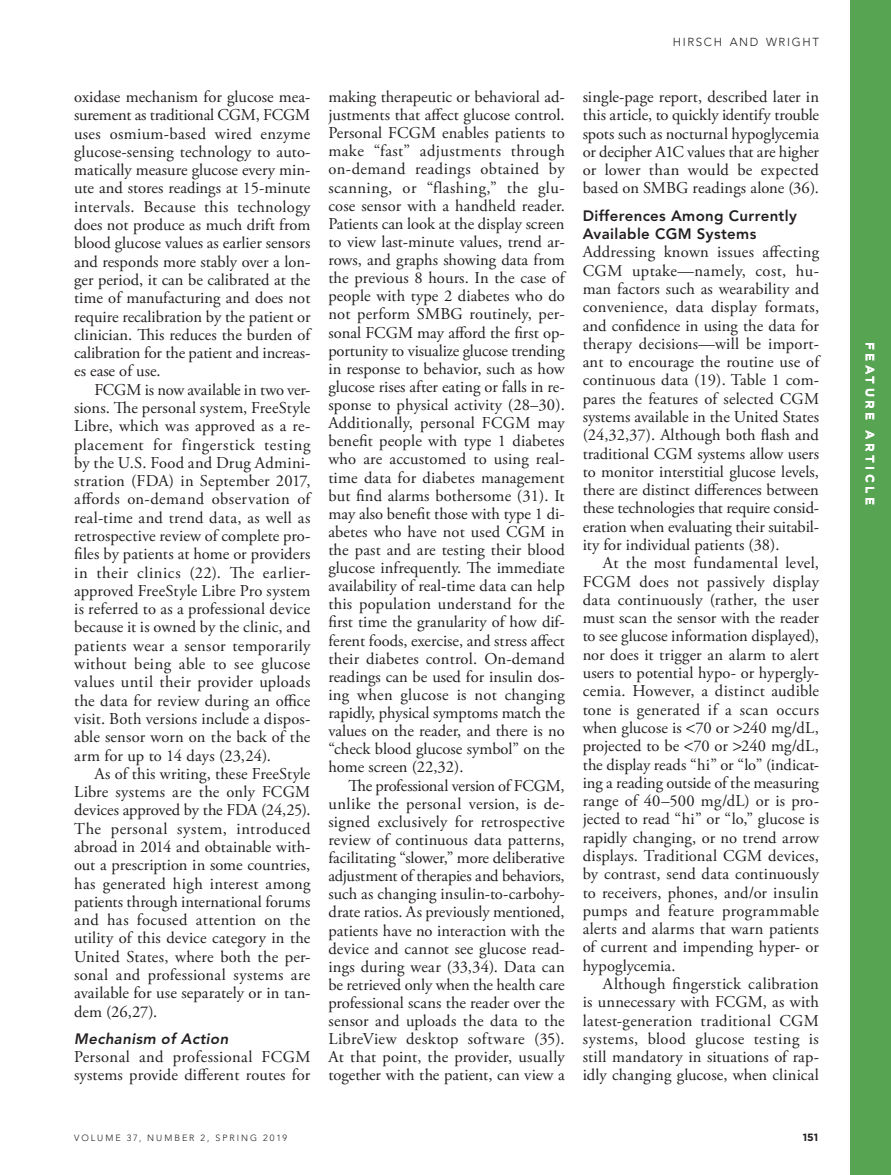
<style>
.page{position:relative;width:891px;height:1175px;background:#fff}
.page>*{position:absolute;margin:0;border:0;box-sizing:border-box;transform-origin:0 0}
.BODY_-_2nd_PARA{font:16.5px/18.3px "Adobe Garamond Pro";letter-spacing:.005em;color:#231f20;text-align:justify}
.BODY_-_1st_PARA{font:16.5px/18.1px "Adobe Garamond Pro";color:#231f20;text-align:justify}
.H1_-_BOLD{font:800 15px/18.3px "Avenir LT Std";letter-spacing:.025em;color:#231f20}
.H2_-_BOLD_ITALIC{font:italic 800 15px "Avenir LT Std";letter-spacing:.025em;color:#231f20}
.t1{font:700 12px "Gotham";letter-spacing:.28em;color:#fff}
.t2{font:300 11.55px "Avenir LT Std";letter-spacing:.145em;color:#231f20}
.t3{font:700 10.5px "Gotham";color:#231f20}
.t4{font:300 9px "Avenir LT Std";letter-spacing:.215em;color:#231f20}
</style>
<div class="page">
<div style="left:850px;top:0;width:41px;height:1174px;background:#57a453"></div>
<p class="t2" style="left:673px;top:35px;width:148px">HIRSCH AND WRIGHT</p>
<p class="BODY_-_1st_PARA" style="left:74px;top:88px;width:238px">oxidase mechanism for glucose mea&shy;surement as traditional CGM, FCGM uses osmium-based wired enzyme glucose-sensing technology to auto&shy;matically measure glucose every min&shy;ute and stores readings at 15-minute intervals. Because this technology does not produce as much drift from blood glucose values as earlier sensors and responds more stably over a lon&shy;ger period, it can be calibrated at the time of manufacturing and does not require recalibration by the patient or clinician. This reduces the burden of calibration for the patient and increas&shy;es ease of use.</p>
<p class="BODY_-_2nd_PARA" style="left:74px;top:381px;width:238px;text-indent:20px">FCGM is now available in two ver&shy;sions. The personal system, FreeStyle Libre, which was approved as a re&shy;placement for fingerstick testing by the U.S. Food and Drug Admini&shy;stration (FDA) in September 2017, affords on-demand observation of real-time and trend data, as well as retrospective review of complete pro&shy;files by patients at home or providers in their clinics (22). The earlier&shy;approved FreeStyle Libre Pro system is referred to as a professional device because it is owned by the clinic, and patients wear a sensor temporarily without being able to see glucose values until their provider uploads the data for review during an office visit. Both versions include a dispos&shy;able sensor worn on the back of the arm for up to 14 days (23,24).</p>
<p class="BODY_-_2nd_PARA" style="left:74px;top:765px;width:238px;text-indent:20px">As of this writing, these FreeStyle Libre systems are the only FCGM devices approved by the FDA (24,25).<br>The personal system, introduced abroad in 2014 and obtainable with&shy;out a prescription in some countries, has generated high interest among patients through international forums and has focused attention on the utility of this device category in the United States, where both the per&shy;sonal and professional systems are available for use separately or in tan&shy;dem (26,27).</p>
<p class="H2_-_BOLD_ITALIC" style="left:74px;top:1029px;width:156px">Mechanism of Action</p>
<p class="BODY_-_1st_PARA" style="left:74px;top:1048px;width:238px">Personal and professional FCGM systems provide different routes for</p>
<p class="BODY_-_1st_PARA" style="left:328px;top:88px;width:238px">making therapeutic or behavioral ad&shy;justments that affect glucose control.<br>Personal FCGM enables patients to make “fast” adjustments through on-demand readings obtained by scanning, or “flashing,” the glu&shy;cose sensor with a handheld reader.<br>Patients can look at the display screen to view last-minute values, trend ar&shy;rows, and graphs showing data from the previous 8 hours. In the case of people with type 2 diabetes who do not perform SMBG routinely, per&shy;sonal FCGM may afford the first op&shy;portunity to visualize glucose trending in response to behavior, such as how glucose rises after eating or falls in re&shy;sponse to physical activity (28–30).<br>Additionally, personal FCGM may benefit people with type 1 diabetes who are accustomed to using real&shy;time data for diabetes management but find alarms bothersome (31). It may also benefit those with type 1 di&shy;abetes who have not used CGM in the past and are testing their blood glucose infrequently. The immediate availability of real-time data can help this population understand for the first time the granularity of how dif&shy;ferent foods, exercise, and stress affect their diabetes control. On-demand readings can be used for insulin dos&shy;ing when glucose is not changing rapidly, physical symptoms match the values on the reader, and there is no “check blood glucose symbol” on the home screen (22,32).</p>
<p class="BODY_-_2nd_PARA" style="left:328px;top:776px;width:238px;text-indent:20px">The professional version of FCGM, unlike the personal version, is de&shy;signed exclusively for retrospective review of continuous data patterns, facilitating “slower,” more deliberative adjustment of therapies and behaviors, such as changing insulin-to-carbohy&shy;drate ratios. As previously mentioned, patients have no interaction with the device and cannot see glucose read&shy;ings during wear (33,34). Data can be retrieved only when the health care professional scans the reader over the sensor and uploads the data to the LibreView desktop software (35).<br>At that point, the provider, usually together with the patient, can view a</p>
<p class="BODY_-_2nd_PARA" style="left:583px;top:88px;width:238px">single-page report, described later in this article, to quickly identify trouble spots such as nocturnal hypoglycemia or decipher A1C values that are higher or lower than would be expected based on SMBG readings alone (36).</p>
<p class="H1_-_BOLD" style="left:583px;top:206px;width:216px">Differences Among Currently<br>Available CGM Systems</p>
<p class="BODY_-_1st_PARA" style="left:583px;top:243px;width:238px">Addressing known issues affecting CGM uptake—namely, cost, hu&shy;man factors such as wearability and convenience, data display formats, and confidence in using the data for therapy decisions—will be import&shy;ant to encourage the routine use of continuous data (19). Table 1 com&shy;pares the features of selected CGM systems available in the United States (24,32,37). Although both flash and traditional CGM systems allow users to monitor interstitial glucose levels, there are distinct differences between these technologies that require consid&shy;eration when evaluating their suitabil&shy;ity for individual patients (38).</p>
<p class="BODY_-_2nd_PARA" style="left:583px;top:554px;width:238px;text-indent:20px">At the most fundamental level, FCGM does not passively display data continuously (rather, the user must scan the sensor with the reader to see glucose information displayed), nor does it trigger an alarm to alert users to potential hypo- or hypergly&shy;cemia. However, a distinct audible tone is generated if a scan occurs when glucose is 70 or 240 mg/dL, projected to be 70 or 240 mg/dL, the display reads “hi” or “lo” (indicat&shy;ing a reading outside of the measuring range of 40–500 mg/dL) or is pro&shy;jected to read “hi” or “lo,” glucose is rapidly changing, or no trend arrow displays. Traditional CGM devices, by contrast, send data continuously to receivers, phones, and/or insulin pumps and feature programmable alerts and alarms that warn patients of current and impending hyper- or hypoglycemia.</p>
<p class="BODY_-_2nd_PARA" style="left:583px;top:975px;width:238px;text-indent:20px">Although fingerstick calibration is unnecessary with FCGM, as with latest-generation traditional CGM systems, blood glucose testing is still mandatory in situations of rap&shy;idly changing glucose, when clinical</p>
<p class="t4" style="left:74px;top:1132px;width:215px">VOLUME 37, NUMBER 2, SPRING 2019</p>
<p class="t3" style="left:803px;top:1130px;width:17px">151</p>
<p class="t1" style="left:878px;top:342px;width:164px;rotate:90deg">FEATURE ARTICLE</p>
</div>
